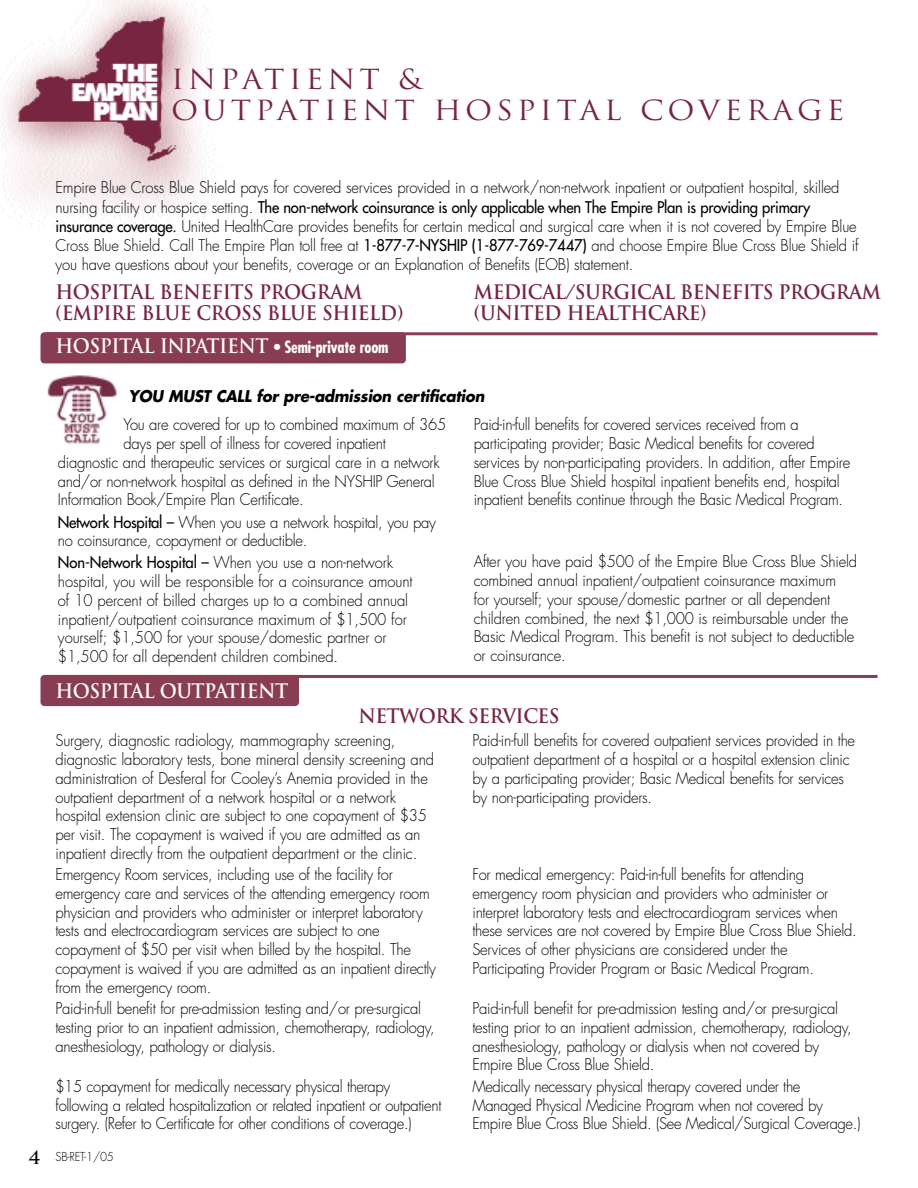
<style>
.page{position:relative;width:918px;height:1188px;background:#fff}
.page>*{position:absolute;margin:0;border:0;box-sizing:border-box;transform-origin:0 0}
.t1{font:27px/31.5px "Trajan";letter-spacing:.13em;color:#782542;scale:1.1 1}
.t2{font:700 19.5px/21px "Trajan";letter-spacing:-.025em;color:#782542;scale:.95 1}
.t3{font:700 19.5px "Trajan";letter-spacing:-.025em;color:#fff;scale:.95 1}
.t4{font:300 15.75px/18.8px "Futura";letter-spacing:-.02em;color:#000;scale:.94 1}
.t5{font:italic 700 15.75px "Futura";letter-spacing:-.015em;color:#000;scale:.94 1}
.t6{font:300 12px "Futura";letter-spacing:-.02em;color:#000;scale:.94 1}
.s1{font-weight:400}
.s2{font-family:"Futura";font-stretch:condensed;font-size:16.5px}
.s3{font-family:"Trajan";font-weight:700;font-size:18px}
</style>
<div class="page">
<img style="left:1px;top:0;width:223px;height:228px">
<img style="left:47px;top:375px;width:70px;height:69px">
<hr style="left:46px;top:675px;width:832px;height:3px;background:#893d52">
<div style="left:40px;top:675px;width:259px;height:31px;background:#893d52;border-radius:4px"></div>
<hr style="left:46px;top:332px;width:832px;height:3px;background:#893d52">
<div style="left:40px;top:332px;width:366px;height:31px;background:#893d52;border-radius:4px"></div>
<h1 class="t1" style="left:171px;top:64px;width:614px">INPATIENT &amp;<br>OUTPATIENT HOSPITAL COVERAGE</h1>
<p class="t4" style="left:55px;top:179px;width:856px;line-height:19.2px">Empire Blue Cross Blue Shield pays for covered services provided in a network/non-network inpatient or outpatient hospital, skilled nursing facility or hospice setting. <span class="s1">The non-network coinsurance is only applicable when The Empire Plan is providing primary insurance coverage.</span> United HealthCare provides benefits for certain medical and surgical care when it is not covered by Empire Blue Cross Blue Shield. Call The Empire Plan toll free at <span class="s1">1-877-7-NYSHIP (1-877-769-7447)</span> and choose Empire Blue Cross Blue Shield if you have questions about your benefits, coverage or an Explanation of Benefits (EOB) statement.</p>
<p class="t2" style="left:55px;top:282px;width:368px">HOSPITAL BENEFITS PROGRAM (EMPIRE BLUE CROSS BLUE SHIELD)</p>
<p class="t2" style="left:474px;top:282px;width:430px">MEDICAL/SURGICAL BENEFITS PROGRAM (UNITED HEALTHCARE)</p>
<p class="t3" style="left:56px;top:335px;width:352px">HOSPITAL INPATIENT <span class="s2">• Semi-private room</span></p>
<p class="t5" style="left:128px;top:389px;width:380px">YOU MUST CALL for pre-admission certification</p>
<p class="t4" style="left:123px;top:417px;width:345px">You are covered for up to combined maximum of 365</p>
<p class="t4" style="left:123px;top:435px;width:281px">days per spell of illness for covered inpatient</p>
<p class="t4" style="left:58px;top:454px;width:408px">diagnostic and therapeutic services or surgical care in a network</p>
<p class="t4" style="left:58px;top:473px;width:402px">and/or non-network hospital as defined in the NYSHIP General</p>
<p class="t4" style="left:58px;top:492px;width:263px">Information Book/Empire Plan Certificate.</p>
<p class="t4" style="left:58px;top:514px;width:404px"><span class="s1">Network Hospital –</span> When you use a network hospital, you pay no coinsurance, copayment or deductible.</p>
<p class="t4" style="left:58px;top:555px;width:379px"><span class="s1">Non-Network Hospital –</span> When you use a non-network hospital, you will be responsible for a coinsurance amount of 10 percent of billed charges up to a combined annual inpatient/outpatient coinsurance maximum of $1,500 for yourself; $1,500 for your spouse/domestic partner or $1,500 for all dependent children combined.</p>
<p class="t3" style="left:56px;top:680px;width:246px">HOSPITAL OUTPATIENT</p>
<p class="t4" style="left:474px;top:417px;width:402px">Paid-in-full benefits for covered services received from a participating provider; Basic Medical benefits for covered services by non-participating providers. In addition, after Empire Blue Cross Blue Shield hospital inpatient benefits end, hospital inpatient benefits continue through the Basic Medical Program.</p>
<p class="t4" style="left:474px;top:554px;width:409px">After you have paid $500 of the Empire Blue Cross Blue Shield combined annual inpatient/outpatient coinsurance maximum<br>for yourself; your spouse/domestic partner or all dependent children combined, the next $1,000 is reimbursable under the Basic Medical Program. This benefit is not subject to deductible or coinsurance.</p>
<p class="t2" style="left:358px;top:705px;width:213px">NETWORK SERVICES</p>
<p class="t4" style="left:55px;top:733px;width:404px">Surgery, diagnostic radiology, mammography screening, diagnostic laboratory tests, bone mineral density screening and administration of Desferal for Cooley’s Anemia provided in the outpatient department of a network hospital or a network hospital extension clinic are subject to one copayment of $35 per visit. The copayment is waived if you are admitted as an inpatient directly from the outpatient department or the clinic.</p>
<p class="t4" style="left:55px;top:867px;width:406px">Emergency Room services, including use of the facility for emergency care and services of the attending emergency room physician and providers who administer or interpret laboratory tests and electrocardiogram services are subject to one copayment of $50 per visit when billed by the hospital. The copayment is waived if you are admitted as an inpatient directly from the emergency room.</p>
<p class="t4" style="left:55px;top:1000px;width:405px">Paid-in-full benefit for pre-admission testing and/or pre-surgical testing prior to an inpatient admission, chemotherapy, radiology, anesthesiology, pathology or dialysis.</p>
<p class="t4" style="left:55px;top:1078px;width:412px">$15 copayment for medically necessary physical therapy following a related hospitalization or related inpatient or outpatient surgery. (Refer to Certificate for other conditions of coverage.)</p>
<p class="t6" style="left:28px;top:1152px;width:92px"><span class="s3">4</span> SB-RET-1/05</p>
<p class="t4" style="left:472px;top:733px;width:409px">Paid-in-full benefits for covered outpatient services provided in the outpatient department of a hospital or a hospital extension clinic by a participating provider; Basic Medical benefits for services by non-participating providers.</p>
<p class="t4" style="left:472px;top:867px;width:410px">For medical emergency: Paid-in-full benefits for attending emergency room physician and providers who administer or interpret laboratory tests and electrocardiogram services when these services are not covered by Empire Blue Cross Blue Shield.<br>Services of other physicians are considered under the Participating Provider Program or Basic Medical Program.</p>
<p class="t4" style="left:472px;top:1000px;width:405px">Paid-in-full benefit for pre-admission testing and/or pre-surgical testing prior to an inpatient admission, chemotherapy, radiology, anesthesiology, pathology or dialysis when not covered by Empire Blue Cross Blue Shield.</p>
<p class="t4" style="left:472px;top:1078px;width:414px">Medically necessary physical therapy covered under the<br>Managed Physical Medicine Program when not covered by<br>Empire Blue Cross Blue Shield. (See Medical/Surgical Coverage.)</p>
</div>
